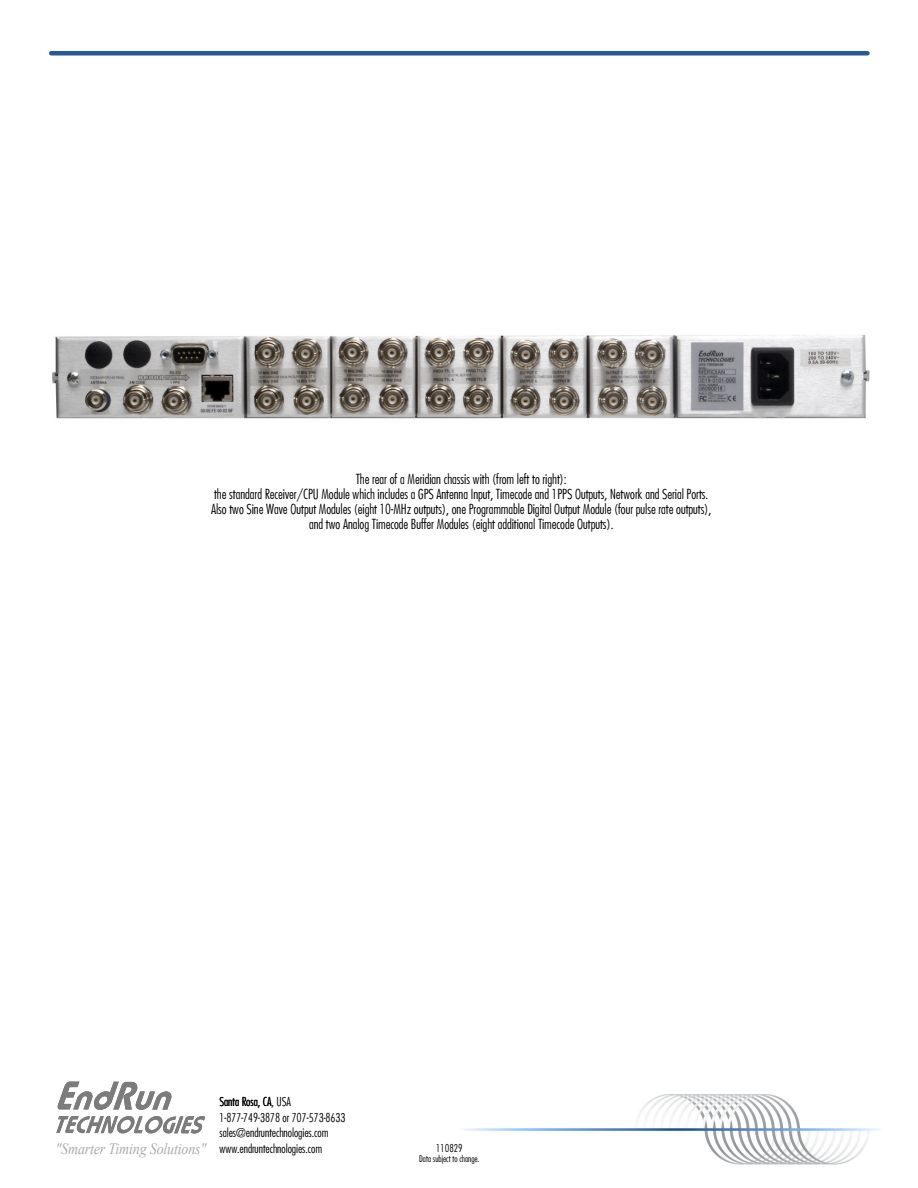
<style>
.page{position:relative;width:918px;height:1188px;background:#fff}
.page>*{position:absolute;margin:0;border:0;box-sizing:border-box;transform-origin:0 0}
.t1{font:italic 15.75px "Times New Roman";letter-spacing:-.01em;color:#aaa;scale:.89 1}
.t2{font:300 condensed 13.5px/15px "Futura";color:#000;text-align:center}
.t3{font:300 condensed 12px/15.6px "Futura";color:#000}
.t4{font:300 condensed 10.5px "Futura";color:#000}
.t5{font:300 condensed 9px "Futura";color:#000}
</style>
<div class="page">
<img style="left:463px;top:1095px;width:417px;height:69px">
<svg style="left:58px;top:1082px;width:114px;height:28px"></svg>
<svg style="left:56px;top:1116px;width:149px;height:18px"></svg>
<img style="left:52px;top:334px;width:818px;height:85px">
<div style="left:51px;top:51px;width:817px;height:5px;background:#265997"></div>
<p class="t2" style="left:211px;top:471px;width:502px">The rear of a Meridian chassis with (from left to right):<br>the standard Receiver/CPU Module which includes a GPS Antenna Input, Timecode and 1PPS Outputs, Network and Serial Ports.<br>Also two Sine Wave Output Modules (eight 10-MHz outputs), one Programmable Digital Output Module (four pulse rate outputs), and two Analog Timecode Buffer Modules (eight additional Timecode Outputs).</p>
<p class="t1" style="left:55px;top:1137px;width:171px">"Smarter Timing Solutions"</p>
<p class="t3" style="left:219px;top:1094px;width:128px">Santa Rosa, CA, USA<br>1-877-749-3878 or 707-573-8633</p>
<p class="t3" style="left:219px;top:1141px;width:104px">www.endruntechnologies.com</p>
<p class="t3" style="left:219px;top:1125px;width:111px">sales@endruntechnologies.com</p>
<p class="t4" style="left:436px;top:1141px;width:28px">110829</p>
<p class="t5" style="left:419px;top:1154px;width:62px">Data subject to change.</p>
</div>
